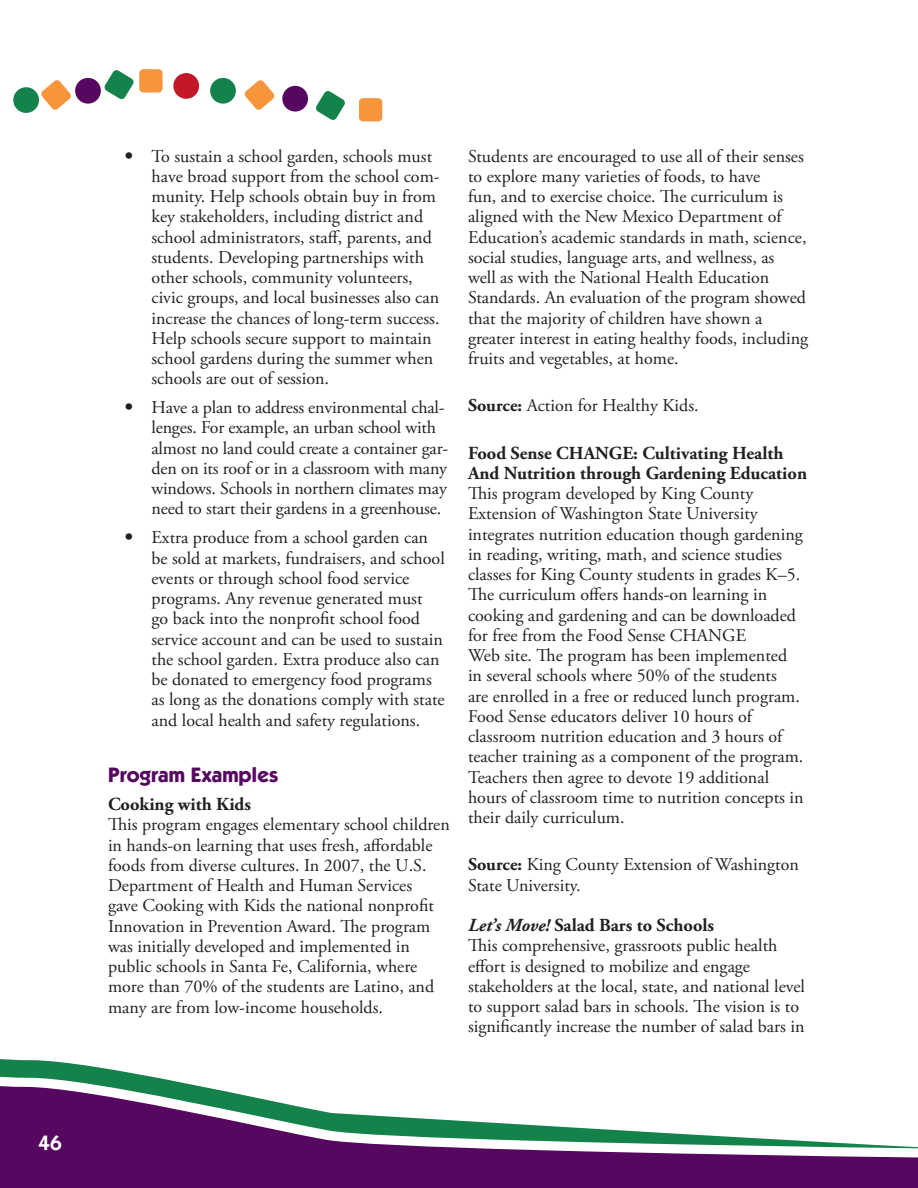
<style>
.page{position:relative;width:918px;height:1188px;background:#fff}
.page>*{position:absolute;margin:0;border:0;box-sizing:border-box;transform-origin:0 0}
.t1{font:700 21px "ITC Kabel Std";color:#560760}
.t2{font:600 21px "ITC Kabel Std";color:#fff}
.t3{font:700 18.3px/20.2px "Adobe Garamond Pro";color:#231f20}
.t4{font:18px/20.2px "Adobe Garamond Pro";color:#231f20}
.s1{font-weight:700}
.s2{font-style:italic}
</style>
<div class="page">
<div style="left:359px;top:98px;width:23px;height:23px;background:#f7943c;border-radius:4px"></div>
<svg style="left:244px;top:80px;width:31px;height:30px"></svg>
<svg style="left:316px;top:91px;width:29px;height:29px"></svg>
<div style="left:210px;top:78px;width:26px;height:26px;background:#14824b;border-radius:50%"></div>
<div style="left:282px;top:86px;width:26px;height:26px;background:#560760;border-radius:50%"></div>
<div style="left:139px;top:69px;width:24px;height:24px;background:#f7943c;border-radius:4px"></div>
<svg style="left:41px;top:80px;width:30px;height:30px"></svg>
<svg style="left:104px;top:70px;width:30px;height:30px"></svg>
<div style="left:13px;top:87px;width:26px;height:26px;background:#14824b;border-radius:50%"></div>
<div style="left:75px;top:78px;width:26px;height:26px;background:#560760;border-radius:50%"></div>
<div style="left:173px;top:73px;width:26px;height:26px;background:#c21828;border-radius:50%"></div>
<div style="left:0;top:1149px;width:917px;height:39px;background:#560760"></div>
<svg style="left:0;top:1059px;width:917px;height:90px"></svg>
<svg style="left:917px;top:1147px;width:1px;height:41px"></svg>
<p class="t2" style="left:39px;top:1130px;width:25px">46</p>
<p class="t4" style="left:152px;top:146px;width:290px;text-indent:-27px">• To sustain a school garden, schools must have broad support from the school com&shy;munity. Help schools obtain buy in from key stakeholders, including district and school administrators, staff, parents, and students. Developing partnerships with other schools, community volunteers, civic groups, and local businesses also can increase the chances of long-term success.<br>Help schools secure support to maintain school gardens during the summer when schools are out of session.</p>
<p class="t4" style="left:152px;top:398px;width:298px;text-indent:-27px">• Have a plan to address environmental chal&shy;lenges. For example, an urban school with almost no land could create a container gar&shy;den on its roof or in a classroom with many windows. Schools in northern climates may need to start their gardens in a greenhouse.</p>
<p class="t4" style="left:152px;top:528px;width:295px;text-indent:-27px">• Extra produce from a school garden can be sold at markets, fundraisers, and school events or through school food service programs. Any revenue generated must<br>go back into the nonprofit school food service account and can be used to sustain the school garden. Extra produce also can be donated to emergency food programs as long as the donations comply with state and local health and safety regulations.</p>
<h3 class="t1" style="left:108px;top:762px;width:172px">Program Examples</h3>
<h4 class="t3" style="left:108px;top:795px;width:145px">Cooking with Kids</h4>
<p class="t4" style="left:108px;top:815px;width:343px">This program engages elementary school children in hands-on learning that uses fresh, affordable foods from diverse cultures. In 2007, the U.S.<br>Department of Health and Human Services<br>gave Cooking with Kids the national nonprofit Innovation in Prevention Award. The program was initially developed and implemented in public schools in Santa Fe, California, where more than 70% of the students are Latino, and many are from low-income households.</p>
<p class="t4" style="left:468px;top:146px;width:342px">Students are encouraged to use all of their senses to explore many varieties of foods, to have<br>fun, and to exercise choice. The curriculum is aligned with the New Mexico Department of Education’s academic standards in math, science, social studies, language arts, and wellness, as<br>well as with the National Health Education Standards. An evaluation of the program showed that the majority of children have shown a greater interest in eating healthy foods, including fruits and vegetables, at home.</p>
<p class="t4" style="left:468px;top:396px;width:232px"><span class="s1">Source:</span> Action for Healthy Kids.</p>
<h4 class="t3" style="left:468px;top:443px;width:341px">Food Sense CHANGE: Cultivating Health<br>And Nutrition through Gardening Education</h4>
<p class="t4" style="left:468px;top:484px;width:337px">This program developed by King County Extension of Washington State University integrates nutrition education though gardening in reading, writing, math, and science studies classes for King County students in grades K–5.<br>The curriculum offers hands-on learning in cooking and gardening and can be downloaded for free from the Food Sense CHANGE<br>Web site. The program has been implemented in several schools where 50% of the students<br>are enrolled in a free or reduced lunch program.<br>Food Sense educators deliver 10 hours of classroom nutrition education and 3 hours of teacher training as a component of the program.<br>Teachers then agree to devote 19 additional hours of classroom time to nutrition concepts in their daily curriculum.</p>
<p class="t4" style="left:468px;top:855px;width:332px"><span class="s1">Source:</span> King County Extension of Washington<br>State University.</p>
<h4 class="t3" style="left:468px;top:915px;width:248px"><span class="s2">Let’s Move!</span> Salad Bars to Schools</h4>
<p class="t4" style="left:468px;top:936px;width:339px">This comprehensive, grassroots public health effort is designed to mobilize and engage stakeholders at the local, state, and national level to support salad bars in schools. The vision is to significantly increase the number of salad bars in</p>
</div>
